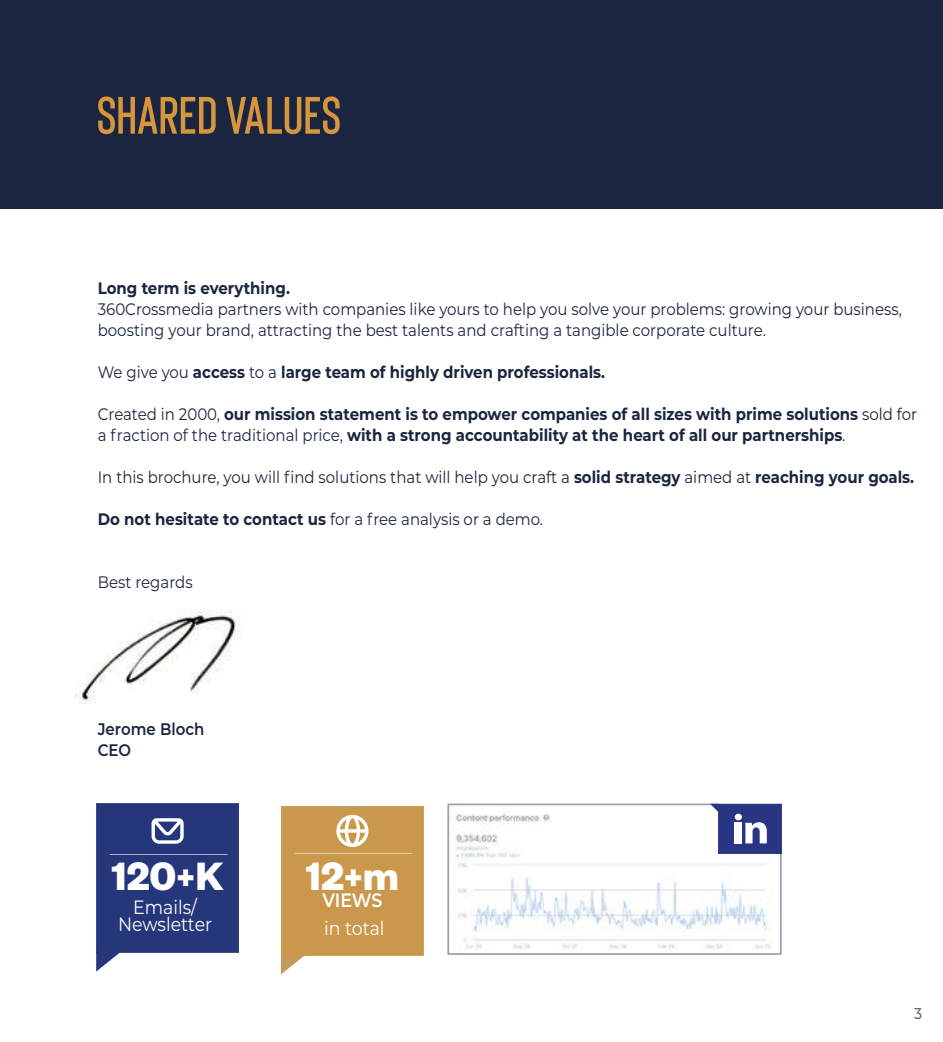
<style>
.page{position:relative;width:943px;height:1042px;background:#fff}
.page>*{position:absolute;margin:0;border:0;box-sizing:border-box;transform-origin:0 0}
.t1{font:600 52.5px "Bison";color:#d5963d}
.t2{font:700 43.4px "Test Founders Grotesk";color:#fff}
.t3{font:800 35px "Montserrat";color:#fff;scale:.9 1}
.t4{font:19.25px/17.5px "Montserrat";color:#fff;text-align:center;scale:.9 1}
.t5{font:600 19.25px "Montserrat";letter-spacing:-.01em;color:#fff;scale:.9 1}
.t6{font:700 16.62px/21px "Montserrat";color:#1b253f;scale:.9 1}
.t7{font:16.62px/21px "Montserrat";color:#1b253f;scale:.9 1}
.t8{font:600 16.62px/21px "Montserrat";color:#1b253f;scale:.9 1}
.t9{font:500 15.75px "Montserrat";color:#706f6f;scale:.9 1}
.s1{font-weight:400}
.s2{font-weight:700}
.s3{font-family:"Montserrat";font-weight:800;font-size:35px}
.s4{font-family:"Test Founders Grotesk";font-weight:700;font-size:43.4px}
</style>
<div class="page">
<img style="left:76px;top:609px;width:166px;height:95px">
<div style="left:0;top:0;width:943px;height:208px;background:#1b253f"></div>
<img style="left:455px;top:814px;width:323px;height:136px">
<svg style="left:710px;top:804px;width:71px;height:49px"></svg>
<svg style="left:96px;top:803px;width:143px;height:168px;background:#404e8a"></svg>
<svg style="left:281px;top:806px;width:143px;height:168px;background:#d0a463"></svg>
<h1 class="t1" style="left:97px;top:83px;width:246px">SHARED VALUES</h1>
<p class="t6" style="left:98px;top:277px;width:215px">Long term is everything.</p>
<p class="t7" style="left:98px;top:298px;width:895px">360Crossmedia partners with companies like yours to help you solve your problems: growing your business, boosting your brand, attracting the best talents and crafting a tangible corporate culture.</p>
<p class="t6" style="left:98px;top:361px;width:565px"><span class="s1">We give you</span> access <span class="s1">to a</span> large team of highly driven professionals.</p>
<p class="t6" style="left:98px;top:403px;width:912px"><span class="s1">Created in 2000,</span> our mission statement is to empower companies of all sizes with prime solutions <span class="s1">sold for a fraction of the traditional price,</span> with a strong accountability at the heart of all our partnerships<span class="s1">.</span></p>
<p class="t7" style="left:98px;top:466px;width:908px">In this brochure, you will find solutions that will help you craft a <span class="s2">solid strategy</span> aimed at <span class="s2">reaching your goals.</span></p>
<p class="t6" style="left:98px;top:508px;width:496px">Do not hesitate to contact us <span class="s1">for a free analysis or a demo.</span></p>
<p class="t7" style="left:98px;top:571px;width:107px">Best regards</p>
<p class="t8" style="left:98px;top:718px;width:120px">Jerome Bloch<br>CEO</p>
<h2 class="t2" style="left:111px;top:848px;width:113px">120<span class="s3">+</span>K</h2>
<p class="t4" style="left:118px;top:897px;width:106px">Emails/<br>Newsletter</p>
<h2 class="t2" style="left:306px;top:848px;width:40px">12</h2>
<p class="t5" style="left:322px;top:887px;width:68px">VIEWS</p>
<h3 class="t3" style="left:344px;top:851px;width:63px">+<span class="s4">m</span></h3>
<p class="t4" style="left:324px;top:919px;width:69px">in total</p>
<p class="t9" style="left:914px;top:1002px;width:11px">3</p>
</div>
